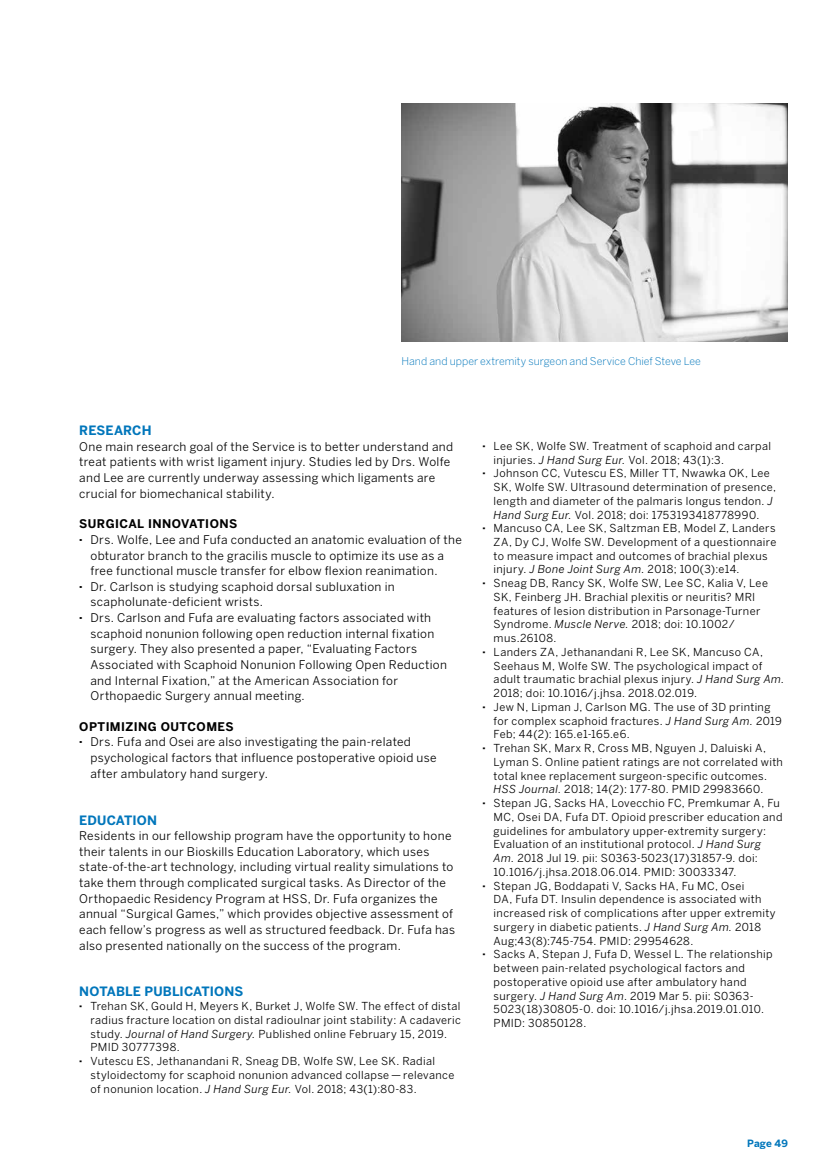
<style>
.page{position:relative;width:833px;height:1170px;background:#fff}
.page>*{position:absolute;margin:0;border:0;box-sizing:border-box;transform-origin:0 0}
.t1{font:700 12.75px "Benton Sans";letter-spacing:.005em;color:#0076bb}
.t2{font:11.88px/15.6px "Benton Sans";letter-spacing:.025em;color:#000}
.t3{font:700 11.88px "Benton Sans";letter-spacing:.035em;color:#000}
.t4{font:11px/13.8px "Benton Sans";letter-spacing:.035em;color:#000}
.t5{font:300 10.62px "Benton Sans";color:#0076bb}
.t6{font:700 10px "Benton Sans";letter-spacing:.01em;color:#0076bb}
.s1{font-weight:700}
.s2{font-style:italic}
</style>
<div class="page">
<img style="left:401px;top:104px;width:387px;height:238px">
<p class="t5" style="left:401px;top:355px;width:301px">Hand and upper extremity surgeon and Service Chief Steve Lee</p>
<p class="t1" style="left:79px;top:423px;width:74px">RESEARCH</p>
<p class="t2" style="left:79px;top:438px;width:375px">One main research goal of the Service is to better understand and treat patients with wrist ligament injury. Studies led by Drs. Wolfe and Lee are currently underway assessing which ligaments are crucial for biomechanical stability.</p>
<p class="t3" style="left:79px;top:517px;width:159px">SURGICAL INNOVATIONS</p>
<p class="t2" style="left:90px;top:532px;width:373px;text-indent:-11px"><span class="s1">·</span> Drs. Wolfe, Lee and Fufa conducted an anatomic evaluation of the obturator branch to the gracilis muscle to optimize its use as a free functional muscle transfer for elbow flexion reanimation.</p>
<p class="t2" style="left:90px;top:579px;width:306px;text-indent:-11px"><span class="s1">·</span> Dr. Carlson is studying scaphoid dorsal subluxation in scapholunate-deficient wrists.</p>
<p class="t2" style="left:90px;top:610px;width:358px;text-indent:-11px"><span class="s1">·</span> Drs. Carlson and Fufa are evaluating factors associated with scaphoid nonunion following open reduction internal fixation surgery. They also presented a paper, “Evaluating Factors Associated with Scaphoid Nonunion Following Open Reduction and Internal Fixation,” at the American Association for Orthopaedic Surgery annual meeting.</p>
<p class="t3" style="left:79px;top:719px;width:156px">OPTIMIZING OUTCOMES</p>
<p class="t2" style="left:90px;top:734px;width:347px;text-indent:-11px"><span class="s1">·</span> Drs. Fufa and Osei are also investigating the pain-related psychological factors that influence postoperative opioid use after ambulatory hand surgery.</p>
<p class="t1" style="left:79px;top:812px;width:79px">EDUCATION</p>
<p class="t2" style="left:79px;top:828px;width:377px">Residents in our fellowship program have the opportunity to hone their talents in our Bioskills Education Laboratory, which uses state-of-the-art technology, including virtual reality simulations to take them through complicated surgical tasks. As Director of the Orthopaedic Residency Program at HSS, Dr. Fufa organizes the annual “Surgical Games,” which provides objective assessment of each fellow’s progress as well as structured feedback. Dr. Fufa has also presented nationally on the success of the program.</p>
<p class="t1" style="left:79px;top:984px;width:165px">NOTABLE PUBLICATIONS</p>
<p class="t4" style="left:90px;top:999px;width:372px;text-indent:-11px"><span class="s1">·</span> Trehan SK, Gould H, Meyers K, Burket J, Wolfe SW. The effect of distal radius fracture location on distal radioulnar joint stability: A cadaveric study. <span class="s2">Journal of Hand Surgery.</span> Published online February 15, 2019.<br>PMID 30777398.</p>
<p class="t4" style="left:90px;top:1054px;width:365px;text-indent:-11px"><span class="s1">·</span> Vutescu ES, Jethanandani R, Sneag DB, Wolfe SW, Lee SK. Radial styloidectomy for scaphoid nonunion advanced collapse — relevance of nonunion location. <span class="s2">J Hand Surg Eur.</span> Vol. 2018; 43(1):80-83.</p>
<p class="t4" style="left:493px;top:439px;width:279px;text-indent:-11px"><span class="s1">·</span> Lee SK, Wolfe SW. Treatment of scaphoid and carpal injuries. <span class="s2">J Hand Surg Eur.</span> Vol. 2018; 43(1):3.</p>
<p class="t4" style="left:493px;top:466px;width:284px;text-indent:-11px"><span class="s1">·</span> Johnson CC, Vutescu ES, Miller TT, Nwawka OK, Lee SK, Wolfe SW. Ultrasound determination of presence, length and diameter of the palmaris longus tendon. <span class="s2">J Hand Surg Eur.</span> Vol. 2018; doi: 1753193418778990.</p>
<p class="t4" style="left:493px;top:521px;width:284px;text-indent:-11px"><span class="s1">·</span> Mancuso CA, Lee SK, Saltzman EB, Model Z, Landers ZA, Dy CJ, Wolfe SW. Development of a questionnaire to measure impact and outcomes of brachial plexus injury. <span class="s2">J Bone Joint Surg Am.</span> 2018; 100(3):e14.</p>
<p class="t4" style="left:493px;top:576px;width:276px;text-indent:-11px"><span class="s1">·</span> Sneag DB, Rancy SK, Wolfe SW, Lee SC, Kalia V, Lee SK, Feinberg JH. Brachial plexitis or neuritis? MRI features of lesion distribution in Parsonage-Turner Syndrome. <span class="s2">Muscle Nerve.</span> 2018; doi: 10.1002/ mus.26108.</p>
<p class="t4" style="left:493px;top:645px;width:292px;text-indent:-11px"><span class="s1">·</span> Landers ZA, Jethanandani R, Lee SK, Mancuso CA, Seehaus M, Wolfe SW. The psychological impact of adult traumatic brachial plexus injury. <span class="s2">J Hand Surg Am.<br></span>2018; doi: 10.1016/j.jhsa. 2018.02.019.</p>
<p class="t4" style="left:493px;top:700px;width:290px;text-indent:-11px"><span class="s1">·</span> Jew N, Lipman J, Carlson MG. The use of 3D printing for complex scaphoid fractures. <span class="s2">J Hand Surg Am.</span> 2019<br>Feb; 44(2): 165.e1-165.e6.</p>
<p class="t4" style="left:493px;top:741px;width:291px;text-indent:-11px"><span class="s1">·</span> Trehan SK, Marx R, Cross MB, Nguyen J, Daluiski A, Lyman S. Online patient ratings are not correlated with total knee replacement surgeon-specific outcomes.<br><span class="s2">HSS Journal.</span> 2018; 14(2): 177-80. PMID 29983660.</p>
<p class="t4" style="left:493px;top:796px;width:290px;text-indent:-11px"><span class="s1">·</span> Stepan JG, Sacks HA, Lovecchio FC, Premkumar A, Fu MC, Osei DA, Fufa DT. Opioid prescriber education and guidelines for ambulatory upper-extremity surgery:<br>Evaluation of an institutional protocol. <span class="s2">J Hand Surg Am.</span> 2018 Jul 19. pii: S0363-5023(17)31857-9. doi:<br>10.1016/j.jhsa.2018.06.014. PMID: 30033347.</p>
<p class="t4" style="left:493px;top:879px;width:283px;text-indent:-11px"><span class="s1">·</span> Stepan JG, Boddapati V, Sacks HA, Fu MC, Osei<br>DA, Fufa DT. Insulin dependence is associated with increased risk of complications after upper extremity surgery in diabetic patients. <span class="s2">J Hand Surg Am.</span> 2018<br>Aug;43(8):745-754. PMID: 29954628.</p>
<p class="t4" style="left:493px;top:947px;width:280px;text-indent:-11px"><span class="s1">·</span> Sacks A, Stepan J, Fufa D, Wessel L. The relationship between pain-related psychological factors and postoperative opioid use after ambulatory hand surgery. <span class="s2">J Hand Surg Am</span>. 2019 Mar 5. pii: S0363- 5023(18)30805-0. doi: 10.1016/j.jhsa.2019.01.010.<br>PMID: 30850128.</p>
<p class="t6" style="left:747px;top:1137px;width:42px">Page 49</p>
</div>
